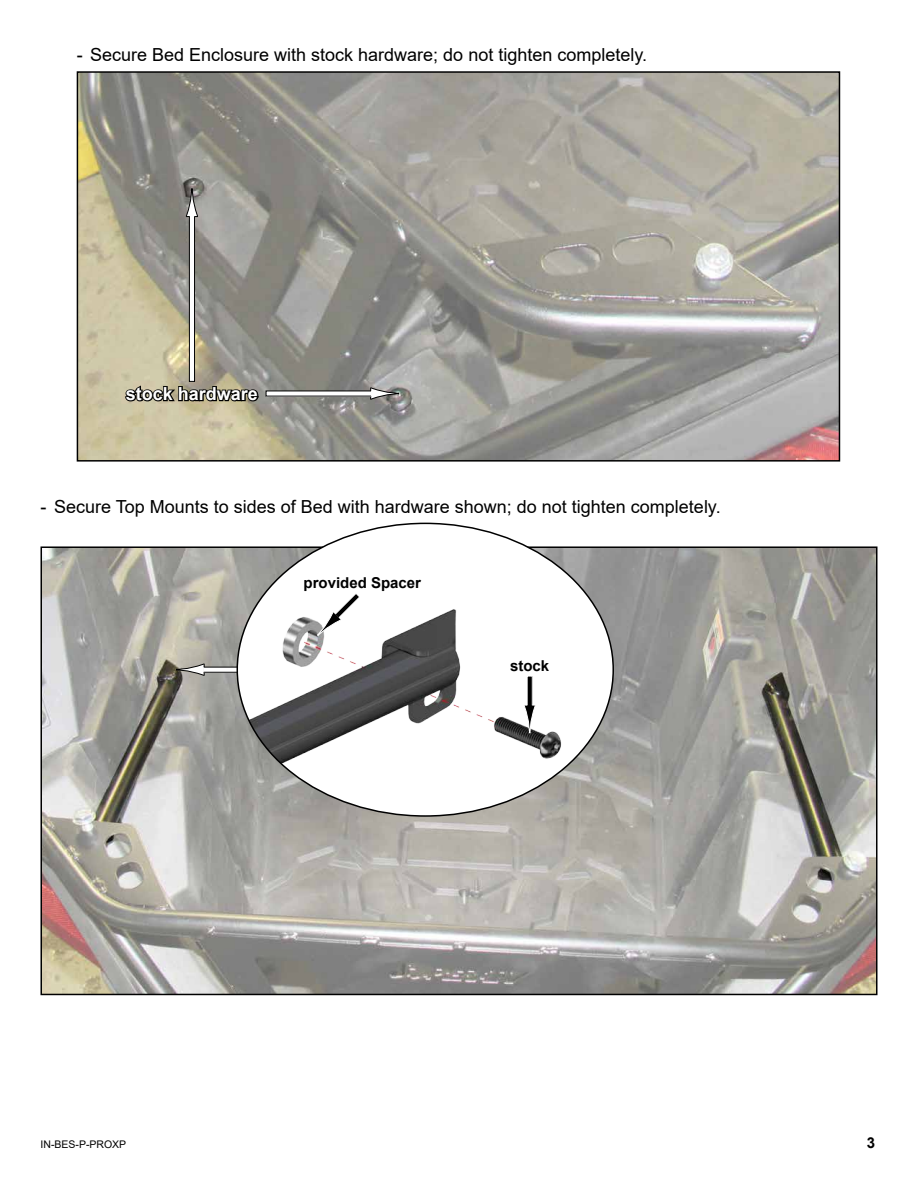
<style>
.page{position:relative;width:918px;height:1188px;background:#fff}
.page>*{position:absolute;margin:0;border:0;box-sizing:border-box;transform-origin:0 0}
.t1{font:18px "Arial";color:#000}
.t2{font:700 18px "Arial";color:#fff}
.t3{font:700 15px "Arial";color:#000}
.t4{font:10.5px "Arial";color:#000}
</style>
<div class="page">
<img style="left:43px;top:549px;width:832px;height:443px">
<img style="left:80px;top:74px;width:757px;height:385px">
<div style="left:77px;top:71px;width:763px;height:391px;border:2px solid #000"></div>
<svg style="left:124px;top:381px;width:136px;height:24px"></svg>
<div style="left:189px;top:216px;width:6px;height:165px;background:#fff"></div>
<div style="left:189px;top:216px;width:6px;height:166px;border:1px solid #000"></div>
<svg style="left:185px;top:189px;width:14px;height:28px"></svg>
<div style="left:266px;top:391px;width:105px;height:5px;background:#fff"></div>
<svg style="left:370px;top:387px;width:29px;height:13px"></svg>
<div style="left:204px;top:667px;width:68px;height:5px;background:#fff"></div>
<svg style="left:176px;top:663px;width:29px;height:13px"></svg>
<img style="left:237px;top:523px;width:376px;height:293px">
<div style="left:527px;top:676px;width:5px;height:29px;background:#000"></div>
<div style="left:527px;top:676px;width:6px;height:30px;border:1px solid #fff"></div>
<svg style="left:523px;top:704px;width:13px;height:29px"></svg>
<svg style="left:317px;top:592px;width:44px;height:45px"></svg>
<p class="t1" style="left:77px;top:43px;width:572px">- Secure Bed Enclosure with stock hardware; do not tighten completely.</p>
<p class="t2" style="left:126px;top:381px;width:134px">stock hardware</p>
<p class="t1" style="left:40px;top:495px;width:682px">- Secure Top Mounts to sides of Bed with hardware shown; do not tighten completely.</p>
<p class="t3" style="left:304px;top:572px;width:119px">provided Spacer</p>
<p class="t3" style="left:510px;top:655px;width:41px">stock</p>
<p class="t4" style="left:40px;top:1137px;width:87px">IN-BES-P-PROXP</p>
<p class="t3" style="left:867px;top:1132px;width:10px">3</p>
</div>
